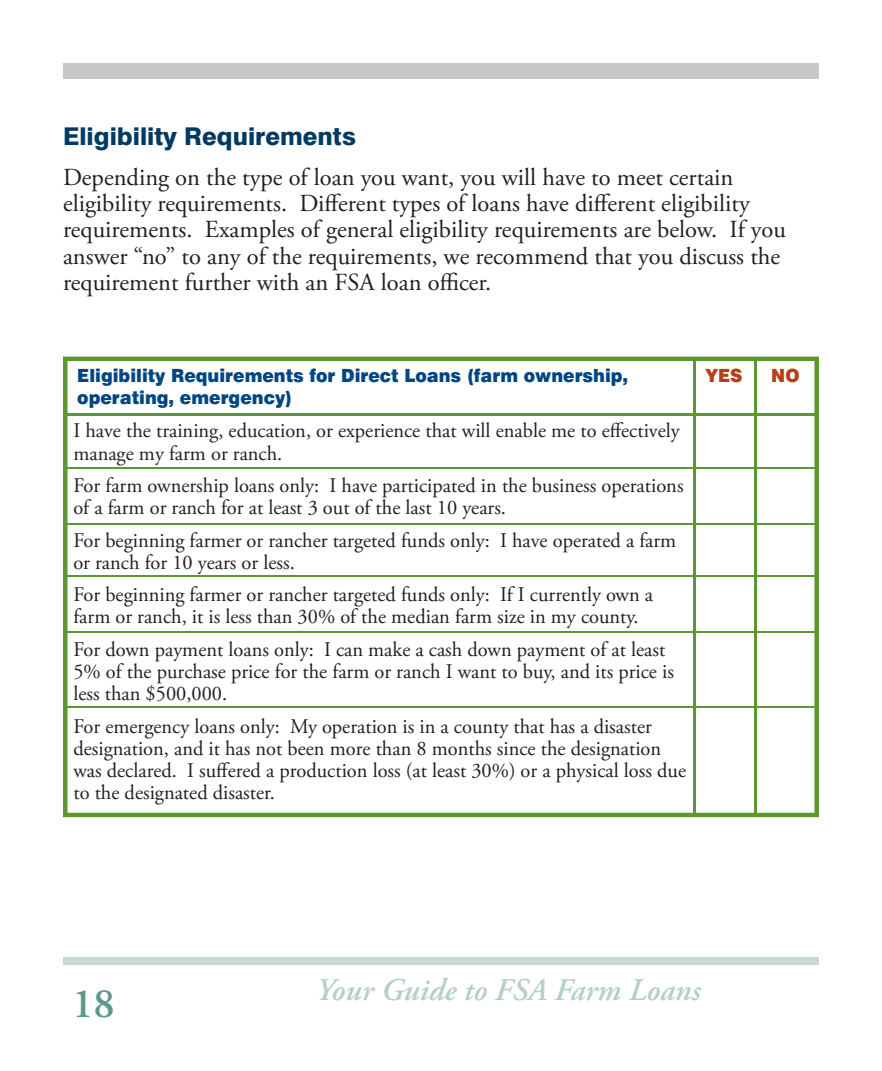
<style>
.page{position:relative;width:882px;height:1071px;background:#fff}
.page>*{position:absolute;margin:0;border:0;box-sizing:border-box;transform-origin:0 0}
.t1{font:600 42px "Adobe Garamond Pro";color:#5b998b}
.t2{font:italic 600 31.5px "Adobe Garamond Pro";color:#b4cfc8}
.main_text{font:24.5px/26.2px "Adobe Garamond Pro";color:#231f20}
.t3{font:800 24.5px "Swiss 721 BT";color:#003a62}
.t4{font:20.82px/22.1px "Adobe Garamond Pro";color:#231f20}
.t5{font:900 18.2px/21.9px "Swiss 721 BT";color:#004684;scale:.95 1}
.t6{font:900 18.2px "Swiss 721 BT";color:#b44018;scale:.95 1}
</style>
<div class="page">
<div style="left:63px;top:63px;width:756px;height:16px;background:#c7c8ca"></div>
<div style="left:63px;top:957px;width:756px;height:8px;background:#c5dad4"></div>
<svg style="left:63px;top:357px;width:756px;height:460px"></svg>
<hr style="left:67px;top:413px;width:749px;height:3px;background:#5c9731">
<hr style="left:693px;top:360px;width:2px;height:455px;background:#5c9731">
<hr style="left:754px;top:360px;width:3px;height:455px;background:#5c9731">
<hr style="left:66px;top:467px;width:750px;height:2px;background:#5c9731">
<hr style="left:66px;top:523px;width:750px;height:1px;background:#5c9731">
<hr style="left:66px;top:576px;width:750px;height:1px;background:#5c9731">
<hr style="left:66px;top:631px;width:750px;height:2px;background:#5c9731">
<hr style="left:66px;top:707px;width:750px;height:1px;background:#5c9731">
<p class="t3" style="left:63px;top:121px;width:295px">Eligibility Requirements</p>
<p class="main_text" style="left:63px;top:165px;width:725px">Depending on the type of loan you want, you will have to meet certain eligibility requirements. Different types of loans have different eligibility requirements. Examples of general eligibility requirements are below. If you answer “no” to any of the requirements, we recommend that you discuss the requirement further with an FSA loan officer.</p>
<p class="t5" style="left:77px;top:365px;width:582px">Eligibility Requirements for Direct Loans (farm ownership, operating, emergency)</p>
<p class="t4" style="left:73px;top:421px;width:608px">I have the training, education, or experience that will enable me to e ectively manage my farm or ranch.</p>
<p class="t4" style="left:73px;top:475px;width:612px">For farm ownership loans only: I have participated in the business operations of a farm or ranch for at least 3 out of the last 10 years.</p>
<p class="t4" style="left:73px;top:530px;width:604px">For beginning farmer or rancher targeted funds only: I have operated a farm or ranch for 10 years or less.</p>
<p class="t4" style="left:73px;top:584px;width:581px">For beginning farmer or rancher targeted funds only: If I currently own a farm or ranch, it is less than 30% of the median farm size in my county.</p>
<p class="t4" style="left:73px;top:639px;width:602px">For down payment loans only: I can make a cash down payment of at least<br>5% of the purchase price for the farm or ranch I want to buy, and its price is less than $500,000.</p>
<p class="t4" style="left:73px;top:716px;width:614px">For emergency loans only: My operation is in a county that has a disaster designation, and it has not been more than 8 months since the designation was declared. I su ered a production loss (at least 30%) or a physical loss due to the designated disaster.</p>
<p class="t6" style="left:705px;top:365px;width:41px">YES</p>
<p class="t6" style="left:771px;top:365px;width:31px">NO</p>
<p class="t1" style="left:72px;top:979px;width:44px">18</p>
<h2 class="t2" style="left:316px;top:972px;width:386px">Your Guide to FSA Farm Loans</h2>
</div>
